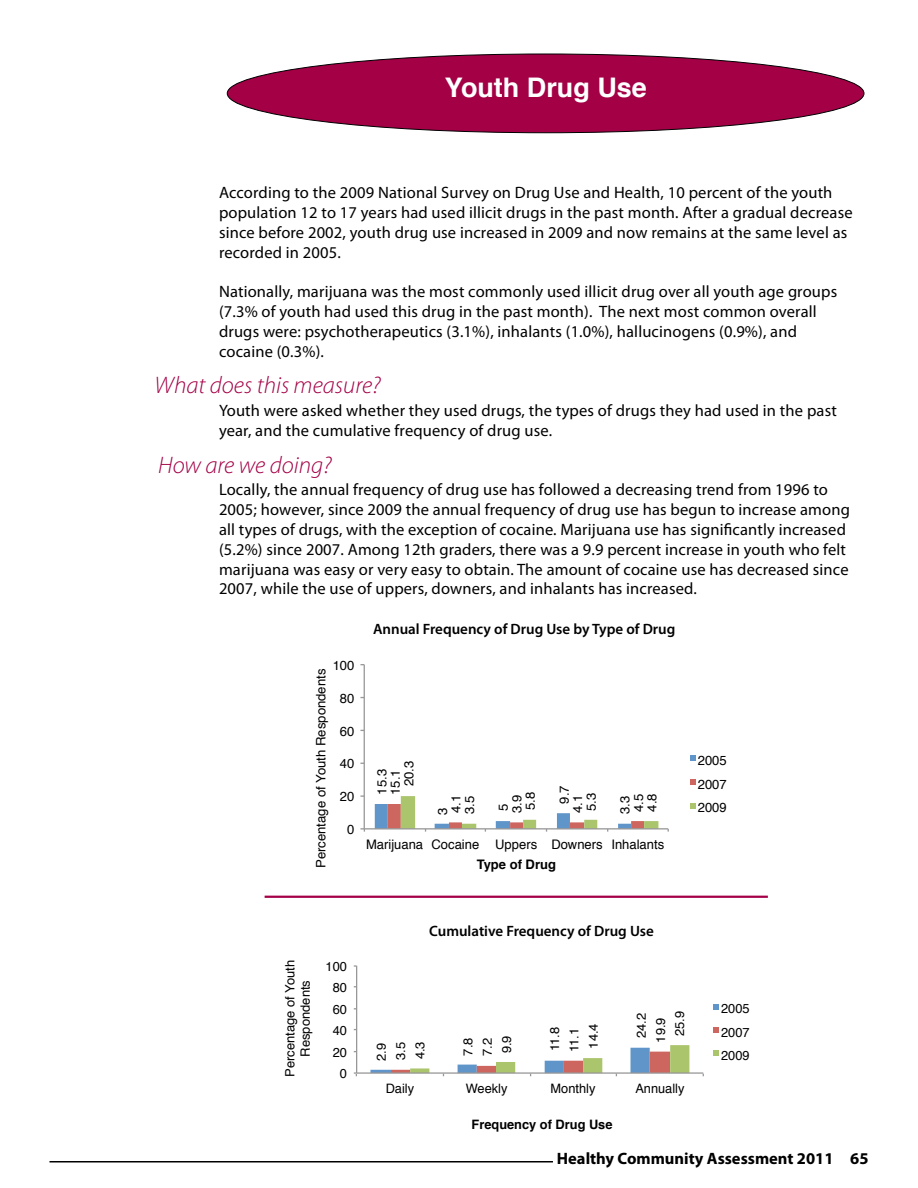
<style>
.page{position:relative;width:918px;height:1188px;background:#fff}
.page>*{position:absolute;margin:0;border:0;box-sizing:border-box;transform-origin:0 0}
.Indicator_heading{font:700 27px "Helvetica";color:#fff}
.How_are_we_doing__In{font:italic 300 24px "Myriad Pro";color:#a30046}
.Body_Text{font:16.5px/19.8px "Myriad Pro";letter-spacing:.01em;color:#000}
.t1{font:700 16.5px "Myriad Pro";color:#000}
.t2{font:600 15px "Myriad Pro";color:#000}
.t3{font:13.2px/23.5px "Helvetica";color:#000;text-align:justify}
.t4{font:700 13.2px "Helvetica";color:#000}
.t5{font:13.05px "Helvetica";color:#000}
.t6{font:12.9px/23.2px "Helvetica";color:#000;text-align:justify}
.t7{font:700 12.9px "Helvetica";color:#000}
.t8{font:12.75px/15.3px "Helvetica";color:#000;text-align:center}
</style>
<div class="page">
<hr style="left:50px;top:1161px;width:503px;height:1px;background:#000">
<hr style="left:356px;top:966px;width:1px;height:107px;background:#989898">
<hr style="left:357px;top:1072px;width:346px;height:2px;background:#989898">
<svg style="left:370px;top:1045px;width:319px;height:31px"></svg>
<svg style="left:713px;top:1004px;width:6px;height:6px"></svg>
<svg style="left:713px;top:1027px;width:6px;height:6px"></svg>
<svg style="left:713px;top:1051px;width:6px;height:5px"></svg>
<hr style="left:364px;top:665px;width:1px;height:164px;background:#989898">
<hr style="left:364px;top:828px;width:304px;height:2px;background:#989898">
<svg style="left:360px;top:828px;width:5px;height:4px"></svg>
<svg style="left:375px;top:796px;width:283px;height:36px"></svg>
<svg style="left:690px;top:756px;width:6px;height:5px"></svg>
<svg style="left:690px;top:779px;width:6px;height:6px"></svg>
<svg style="left:690px;top:803px;width:6px;height:5px"></svg>
<div style="left:227px;top:54px;width:637px;height:79px;background:#a30046;border-radius:50%"></div>
<hr style="left:265px;top:896px;width:503px;height:2px;background:#a30046">
<p class="Indicator_heading" style="left:445px;top:66px;width:204px">Youth Drug Use</p>
<p class="Body_Text" style="left:219px;top:183px;width:635px">According to the 2009 National Survey on Drug Use and Health, 10 percent of the youth population 12 to 17 years had used illicit drugs in the past month. After a gradual decrease since before 2002, youth drug use increased in 2009 and now remains at the same level as recorded in 2005.</p>
<p class="Body_Text" style="left:219px;top:282px;width:620px">Nationally, marijuana was the most commonly used illicit drug over all youth age groups (7.3% of youth had used this drug in the past month). The next most common overall drugs were: psychotherapeutics (3.1%), inhalants (1.0%), hallucinogens (0.9%), and cocaine (0.3%).</p>
<p class="How_are_we_doing__In" style="left:154px;top:371px;width:228px">What does this measure?</p>
<p class="Body_Text" style="left:219px;top:400px;width:619px">Youth were asked whether they used drugs, the types of drugs they had used in the past year, and the cumulative frequency of drug use.</p>
<p class="How_are_we_doing__In" style="left:158px;top:450px;width:175px">How are we doing?</p>
<p class="Body_Text" style="left:219px;top:480px;width:633px">Locally, the annual frequency of drug use has followed a decreasing trend from 1996 to 2005; however, since 2009 the annual frequency of drug use has begun to increase among all types of drugs, with the exception of cocaine. Marijuana use has significantly increased (5.2%) since 2007. Among 12th graders, there was a 9.9 percent increase in youth who felt marijuana was easy or very easy to obtain. The amount of cocaine use has decreased since 2007, while the use of uppers, downers, and inhalants has increased.</p>
<p class="t3" style="left:333px;top:654px;width:23px">100</p>
<p class="t5" style="left:311px;top:868px;width:201px;rotate:-90deg">Percentage of Youth Respondents</p>
<p class="t3" style="left:340px;top:687px;width:16px">80</p>
<p class="t3" style="left:340px;top:720px;width:16px">60</p>
<p class="t3" style="left:340px;top:752px;width:16px">40</p>
<p class="t3" style="left:340px;top:785px;width:16px">20</p>
<p class="t3" style="left:347px;top:818px;width:9px">0</p>
<p class="t2" style="left:373px;top:619px;width:304px">Annual Frequency of Drug Use by Type of Drug</p>
<p class="t5" style="left:399px;top:786px;width:27px;rotate:-90deg">20.3</p>
<p class="t5" style="left:372px;top:795px;width:27px;rotate:-90deg">15.3</p>
<p class="t5" style="left:385px;top:795px;width:27px;rotate:-90deg">15.1</p>
<p class="t5" style="left:554px;top:804px;width:20px;rotate:-90deg">9.7</p>
<p class="t5" style="left:460px;top:814px;width:20px;rotate:-90deg">3.5</p>
<p class="t5" style="left:520px;top:810px;width:20px;rotate:-90deg">5.8</p>
<p class="t5" style="left:581px;top:811px;width:20px;rotate:-90deg">5.3</p>
<p class="t5" style="left:642px;top:812px;width:20px;rotate:-90deg">4.8</p>
<p class="t5" style="left:446px;top:813px;width:20px;rotate:-90deg">4.1</p>
<p class="t5" style="left:507px;top:813px;width:20px;rotate:-90deg">3.9</p>
<p class="t5" style="left:568px;top:813px;width:20px;rotate:-90deg">4.1</p>
<p class="t5" style="left:628px;top:812px;width:20px;rotate:-90deg">4.5</p>
<p class="t5" style="left:615px;top:814px;width:20px;rotate:-90deg">3.3</p>
<p class="t5" style="left:493px;top:811px;width:9px;rotate:-90deg">5</p>
<p class="t5" style="left:432px;top:815px;width:9px;rotate:-90deg">3</p>
<p class="t3" style="left:366px;top:833px;width:300px">Marijuana Cocaine Uppers Downers Inhalants</p>
<p class="t4" style="left:477px;top:854px;width:81px">Type of Drug</p>
<p class="t3" style="left:698px;top:749px;width:30px">2005<br>2007<br>2009</p>
<p class="t8" style="left:283px;top:1077px;width:118px;rotate:-90deg">Percentage of Youth<br>Respondents</p>
<p class="t6" style="left:326px;top:955px;width:23px">100</p>
<p class="t6" style="left:333px;top:977px;width:16px">80</p>
<p class="t6" style="left:333px;top:998px;width:16px">60</p>
<p class="t6" style="left:333px;top:1020px;width:16px">40</p>
<p class="t6" style="left:333px;top:1041px;width:16px">20</p>
<p class="t6" style="left:340px;top:1062px;width:9px">0</p>
<p class="t2" style="left:429px;top:921px;width:226px">Cumulative Frequency of Drug Use</p>
<p class="t8" style="left:374px;top:1061px;width:20px;rotate:-90deg">2.9</p>
<p class="t8" style="left:461px;top:1056px;width:20px;rotate:-90deg">7.8</p>
<p class="t8" style="left:547px;top:1051px;width:26px;rotate:-90deg">11.8</p>
<p class="t8" style="left:393px;top:1060px;width:20px;rotate:-90deg">3.5</p>
<p class="t8" style="left:480px;top:1056px;width:20px;rotate:-90deg">7.2</p>
<p class="t8" style="left:567px;top:1052px;width:26px;rotate:-90deg">11.1</p>
<p class="t8" style="left:413px;top:1059px;width:20px;rotate:-90deg">4.3</p>
<p class="t8" style="left:499px;top:1053px;width:20px;rotate:-90deg">9.9</p>
<p class="t8" style="left:586px;top:1049px;width:27px;rotate:-90deg">14.4</p>
<p class="t8" style="left:634px;top:1038px;width:27px;rotate:-90deg">24.2</p>
<p class="t8" style="left:653px;top:1043px;width:27px;rotate:-90deg">19.9</p>
<p class="t8" style="left:673px;top:1036px;width:27px;rotate:-90deg">25.9</p>
<p class="t6" style="left:386px;top:1077px;width:30px">Daily</p>
<p class="t6" style="left:466px;top:1077px;width:43px">Weekly</p>
<p class="t6" style="left:551px;top:1077px;width:46px">Monthly</p>
<p class="t6" style="left:635px;top:1077px;width:51px">Annually</p>
<p class="t7" style="left:472px;top:1114px;width:142px">Frequency of Drug Use</p>
<p class="t6" style="left:721px;top:998px;width:30px">2005<br>2007<br>2009</p>
<p class="t1" style="left:557px;top:1148px;width:313px">Healthy Community Assessment 2011 65</p>
</div>
